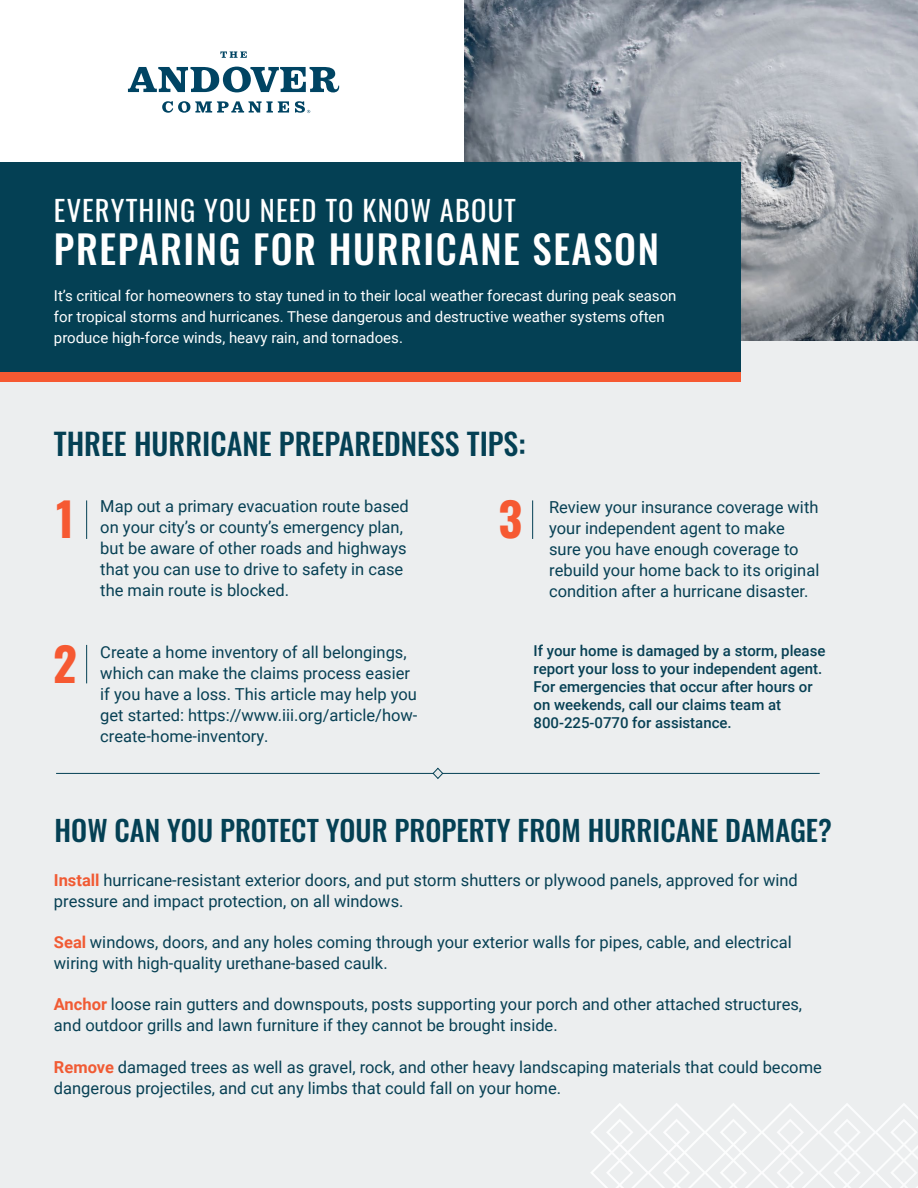
<style>
.page{position:relative;width:918px;height:1188px;background:#fff}
.page>*{position:absolute;margin:0;border:0;box-sizing:border-box;transform-origin:0 0}
.t1{font:700 46.35px "Oswald";color:#f65932}
.t2{font:500 39px "Oswald";letter-spacing:.04em;color:#fff}
.t3{font:500 30px "Oswald";color:#044054}
.t4{font:500 28.5px "Oswald";color:#044054}
.t5{font:28.5px "Oswald";letter-spacing:.04em;color:#fff}
.t6{font:16.5px/21px "Roboto";color:#074054}
.t7{font:15px/21px "Roboto";color:#fff}
.t8{font:500 15px/18px "Roboto";color:#074054}
.s1{font-weight:700;color:#f15b34}
</style>
<div class="page">
<div style="left:0;top:333px;width:918px;height:855px;background:#eceeef"></div>
<hr style="left:56px;top:773px;width:764px;height:1px;background:#044054">
<svg style="left:432px;top:767px;width:12px;height:12px"></svg>
<img style="left:591px;top:1103px;width:327px;height:85px">
<hr style="left:532px;top:500px;width:1px;height:39px;background:#044054">
<hr style="left:86px;top:500px;width:1px;height:39px;background:#044054">
<hr style="left:86px;top:645px;width:1px;height:38px;background:#044054">
<img style="left:464px;top:0;width:454px;height:341px">
<div style="left:0;top:162px;width:741px;height:213px;background:#044054"></div>
<div style="left:0;top:373px;width:741px;height:9px;background:#f65932"></div>
<svg style="left:220px;top:51px;width:27px;height:7px"></svg>
<svg style="left:162px;top:101px;width:127px;height:12px"></svg>
<svg style="left:128px;top:67px;width:211px;height:25px"></svg>
<svg style="left:295px;top:101px;width:15px;height:12px"></svg>
<h3 class="t5" style="left:54px;top:185px;width:464px">EVERYTHING YOU NEED TO KNOW ABOUT</h3>
<h2 class="t2" style="left:54px;top:229px;width:607px">PREPARING FOR HURRICANE SEASON</h2>
<p class="t7" style="left:54px;top:285px;width:624px">It’s critical for homeowners to stay tuned in to their local weather forecast during peak season for tropical storms and hurricanes. These dangerous and destructive weather systems often produce high-force winds, heavy rain, and tornadoes.</p>
<h3 class="t3" style="left:54px;top:428px;width:473px">THREE HURRICANE PREPAREDNESS TIPS:</h3>
<p class="t6" style="left:100px;top:495px;width:310px">Map out a primary evacuation route based on your city’s or county’s emergency plan, but be aware of other roads and highways that you can use to drive to safety in case the main route is blocked.</p>
<p class="t6" style="left:549px;top:496px;width:272px">Review your insurance coverage with your independent agent to make sure you have enough coverage to rebuild your home back to its original condition after a hurricane disaster.</p>
<h1 class="t1" style="left:56px;top:495px;width:20px">1</h1>
<h1 class="t1" style="left:499px;top:495px;width:25px">3</h1>
<h1 class="t1" style="left:53px;top:640px;width:25px">2</h1>
<p class="t6" style="left:100px;top:641px;width:319px">Create a home inventory of all belongings, which can make the claims process easier if you have a loss. This article may help you get started: https://www.iii.org/article/how&shy;create-home-inventory.</p>
<p class="t8" style="left:534px;top:641px;width:293px">If your home is damaged by a storm, please report your loss to your independent agent.<br>For emergencies that occur after hours or on weekends, call our claims team at 800-225-0770 for assistance.</p>
<h3 class="t4" style="left:55px;top:815px;width:779px">HOW CAN YOU PROTECT YOUR PROPERTY FROM HURRICANE DAMAGE?</h3>
<p class="t6" style="left:54px;top:869px;width:745px"><span class="s1">Install</span> hurricane-resistant exterior doors, and put storm shutters or plywood panels, approved for wind pressure and impact protection, on all windows.</p>
<p class="t6" style="left:54px;top:931px;width:739px"><span class="s1">Seal</span> windows, doors, and any holes coming through your exterior walls for pipes, cable, and electrical wiring with high-quality urethane-based caulk.</p>
<p class="t6" style="left:54px;top:993px;width:750px"><span class="s1">Anchor</span> loose rain gutters and downspouts, posts supporting your porch and other attached structures, and outdoor grills and lawn furniture if they cannot be brought inside.</p>
<p class="t6" style="left:54px;top:1056px;width:769px"><span class="s1">Remove</span> damaged trees as well as gravel, rock, and other heavy landscaping materials that could become dangerous projectiles, and cut any limbs that could fall on your home.</p>
</div>
